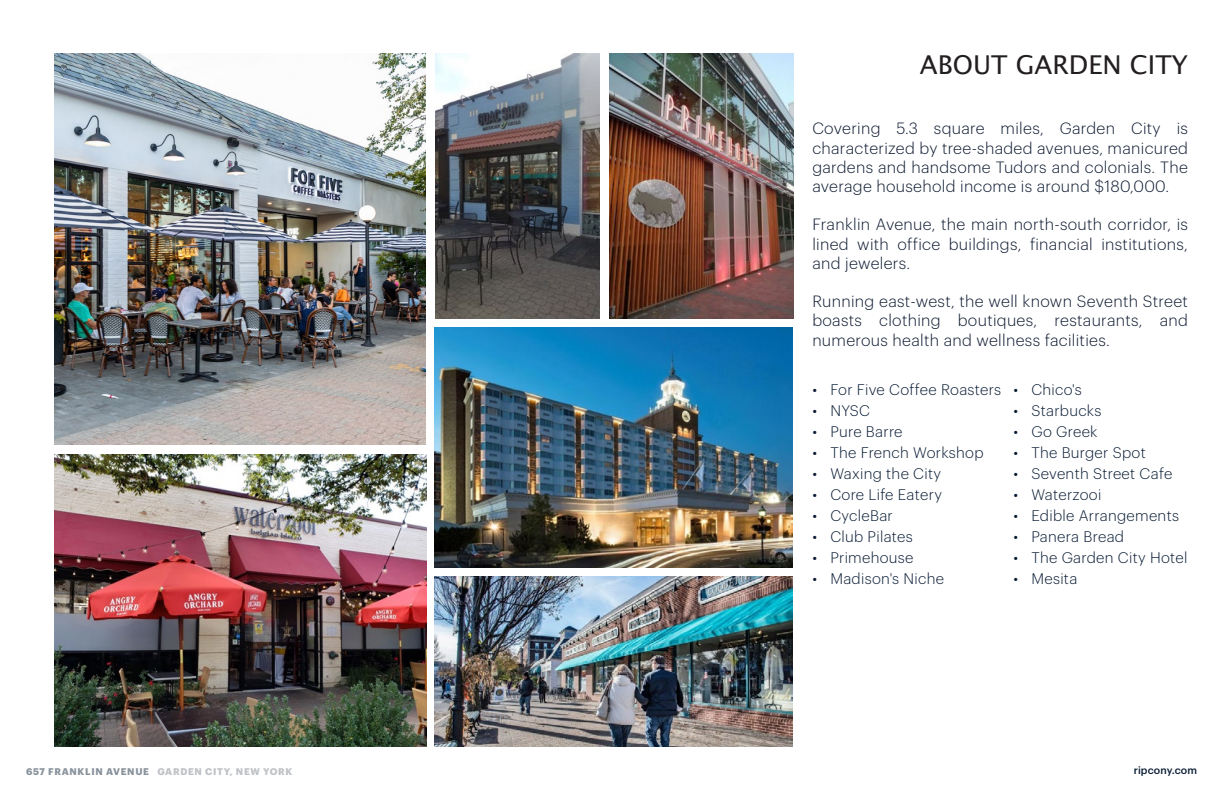
<style>
.page{position:relative;width:1224px;height:792px;background:#fff}
.page>*{position:absolute;margin:0;border:0;box-sizing:border-box;transform-origin:0 0}
.t1{font:26px "Lucida Grande";color:#231f20}
.t2{font:300 16px/19.2px "Graphik";letter-spacing:.02em;color:#0d1a30;text-align:justify}
.t3{font:300 15px "Graphik";letter-spacing:.02em;color:#081b33}
.t4{font:500 10.5px "Graphik";letter-spacing:.01em;color:#081b33}
.t5{font:700 9.5px "Graphik";letter-spacing:.075em;color:#bfc2c6}
.s1{color:#8a949d}
</style>
<div class="page">
<img style="left:54px;top:455px;width:372px;height:292px">
<img style="left:54px;top:53px;width:372px;height:392px">
<img style="left:436px;top:54px;width:164px;height:264px">
<img style="left:610px;top:54px;width:183px;height:264px">
<img style="left:435px;top:327px;width:358px;height:240px">
<img style="left:435px;top:576px;width:358px;height:171px">
<h1 class="t1" style="left:920px;top:50px;width:270px">ABOUT GARDEN CITY</h1>
<p class="t2" style="left:812px;top:118px;width:377px">Covering 5.3 square miles, Garden City is characterized by tree-shaded avenues, manicured gardens and handsome Tudors and colonials. The average household income is around $180,000.</p>
<p class="t2" style="left:812px;top:214px;width:377px">Franklin Avenue, the main north-south corridor, is lined with office buildings, financial institutions, and jewelers.</p>
<p class="t2" style="left:812px;top:291px;width:377px">Running east-west, the well known Seventh Street boasts clothing boutiques, restaurants, and numerous health and wellness facilities.</p>
<p class="t3" style="left:812px;top:379px;width:190px">• For Five Coffee Roasters</p>
<p class="t3" style="left:812px;top:400px;width:59px">• NYSC</p>
<p class="t3" style="left:812px;top:421px;width:92px">• Pure Barre</p>
<p class="t3" style="left:812px;top:442px;width:173px">• The French Workshop</p>
<p class="t3" style="left:812px;top:463px;width:130px">• Waxing the City</p>
<p class="t3" style="left:812px;top:484px;width:131px">• Core Life Eatery</p>
<p class="t3" style="left:812px;top:505px;width:82px">• CycleBar</p>
<p class="t3" style="left:812px;top:526px;width:102px">• Club Pilates</p>
<p class="t3" style="left:812px;top:547px;width:103px">• Primehouse</p>
<p class="t3" style="left:812px;top:568px;width:133px">• Madison's Niche</p>
<p class="t3" style="left:1013px;top:379px;width:70px">• Chico's</p>
<p class="t3" style="left:1013px;top:400px;width:90px">• Starbucks</p>
<p class="t3" style="left:1013px;top:421px;width:86px">• Go Greek</p>
<p class="t3" style="left:1013px;top:442px;width:134px">• The Burger Spot</p>
<p class="t3" style="left:1013px;top:463px;width:161px">• Seventh Street Cafe</p>
<p class="t3" style="left:1013px;top:484px;width:89px">• Waterzooi</p>
<p class="t3" style="left:1013px;top:505px;width:167px">• Edible Arrangements</p>
<p class="t3" style="left:1013px;top:526px;width:112px">• Panera Bread</p>
<p class="t3" style="left:1013px;top:547px;width:176px">• The Garden City Hotel</p>
<p class="t3" style="left:1013px;top:568px;width:66px">• Mesita</p>
<p class="t5" style="left:26px;top:764px;width:268px"><span class="s1">657 FRANKLIN AVENUE</span> GARDEN CITY, NEW YORK</p>
<p class="t4" style="left:1134px;top:762px;width:65px">ripcony.com</p>
</div>
